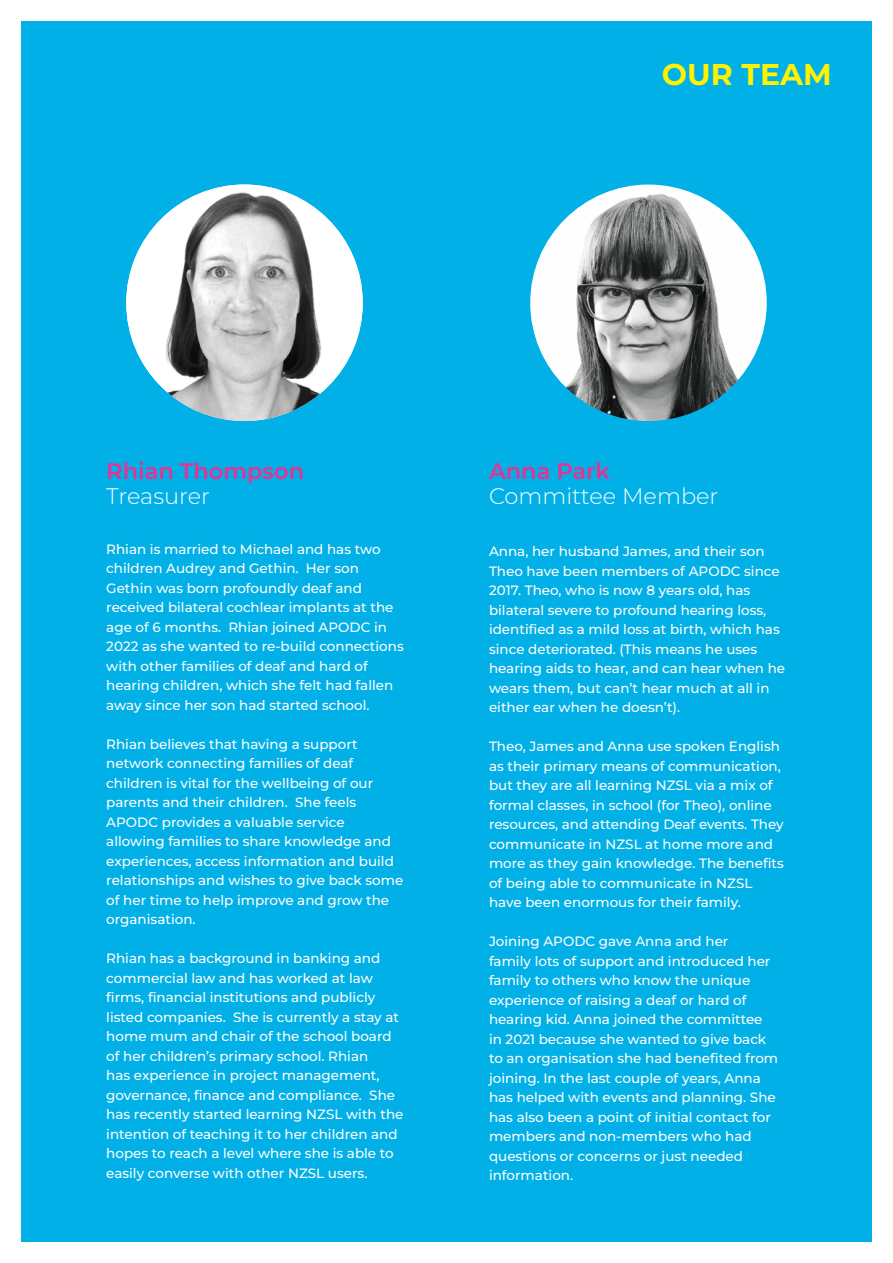
<style>
.page{position:relative;width:893px;height:1263px;background:#fff}
.page>*{position:absolute;margin:0;border:0;box-sizing:border-box;transform-origin:0 0}
.t1{font:700 30px "Montserrat";color:#fff200}
.t2{font:300 22.5px "Montserrat";color:#fff}
.t3{font:600 22.5px "Montserrat";color:#e83293}
.t4{font:500 13.5px/19.5px "Montserrat";color:#fff}
</style>
<div class="page">
<div style="left:21px;top:21px;width:851px;height:1221px;background:#00b0e7"></div>
<img style="left:126px;top:185px;width:237px;height:236px;border-radius:118px">
<img style="left:530px;top:185px;width:237px;height:236px;border-radius:118px">
<h1 class="t1" style="left:662px;top:54px;width:171px">OUR TEAM</h1>
<h2 class="t3" style="left:106px;top:456px;width:199px">Rhian Thompson</h2>
<h2 class="t2" style="left:106px;top:481px;width:105px">Treasurer</h2>
<p class="t4" style="left:106px;top:539px;width:299px">Rhian is married to Michael and has two children Audrey and Gethin. Her son Gethin was born profoundly deaf and received bilateral cochlear implants at the age of 6 months. Rhian joined APODC in 2022 as she wanted to re-build connections with other families of deaf and hard of hearing children, which she felt had fallen away since her son had started school.</p>
<p class="t4" style="left:106px;top:734px;width:299px">Rhian believes that having a support network connecting families of deaf children is vital for the wellbeing of our parents and their children. She feels APODC provides a valuable service allowing families to share knowledge and experiences, access information and build relationships and wishes to give back some of her time to help improve and grow the organisation.</p>
<p class="t4" style="left:106px;top:948px;width:299px">Rhian has a background in banking and commercial law and has worked at law firms, financial institutions and publicly listed companies. She is currently a stay at home mum and chair of the school board of her children’s primary school. Rhian<br>has experience in project management, governance, finance and compliance. She has recently started learning NZSL with the intention of teaching it to her children and hopes to reach a level where she is able to easily converse with other NZSL users.</p>
<h2 class="t3" style="left:489px;top:456px;width:122px">Anna Park</h2>
<h2 class="t2" style="left:489px;top:481px;width:231px">Committee Member</h2>
<p class="t4" style="left:489px;top:541px;width:298px">Anna, her husband James, and their son Theo have been members of APODC since 2017. Theo, who is now 8 years old, has bilateral severe to profound hearing loss, identified as a mild loss at birth, which has since deteriorated. (This means he uses hearing aids to hear, and can hear when he wears them, but can’t hear much at all in either ear when he doesn’t).</p>
<p class="t4" style="left:489px;top:736px;width:296px">Theo, James and Anna use spoken English as their primary means of communication, but they are all learning NZSL via a mix of formal classes, in school (for Theo), online resources, and attending Deaf events. They communicate in NZSL at home more and more as they gain knowledge. The benefits of being able to communicate in NZSL have been enormous for their family.</p>
<p class="t4" style="left:489px;top:931px;width:291px">Joining APODC gave Anna and her<br>family lots of support and introduced her family to others who know the unique experience of raising a deaf or hard of hearing kid. Anna joined the committee in 2021 because she wanted to give back to an organisation she had benefited from joining. In the last couple of years, Anna has helped with events and planning. She has also been a point of initial contact for members and non-members who had questions or concerns or just needed information.</p>
</div>
